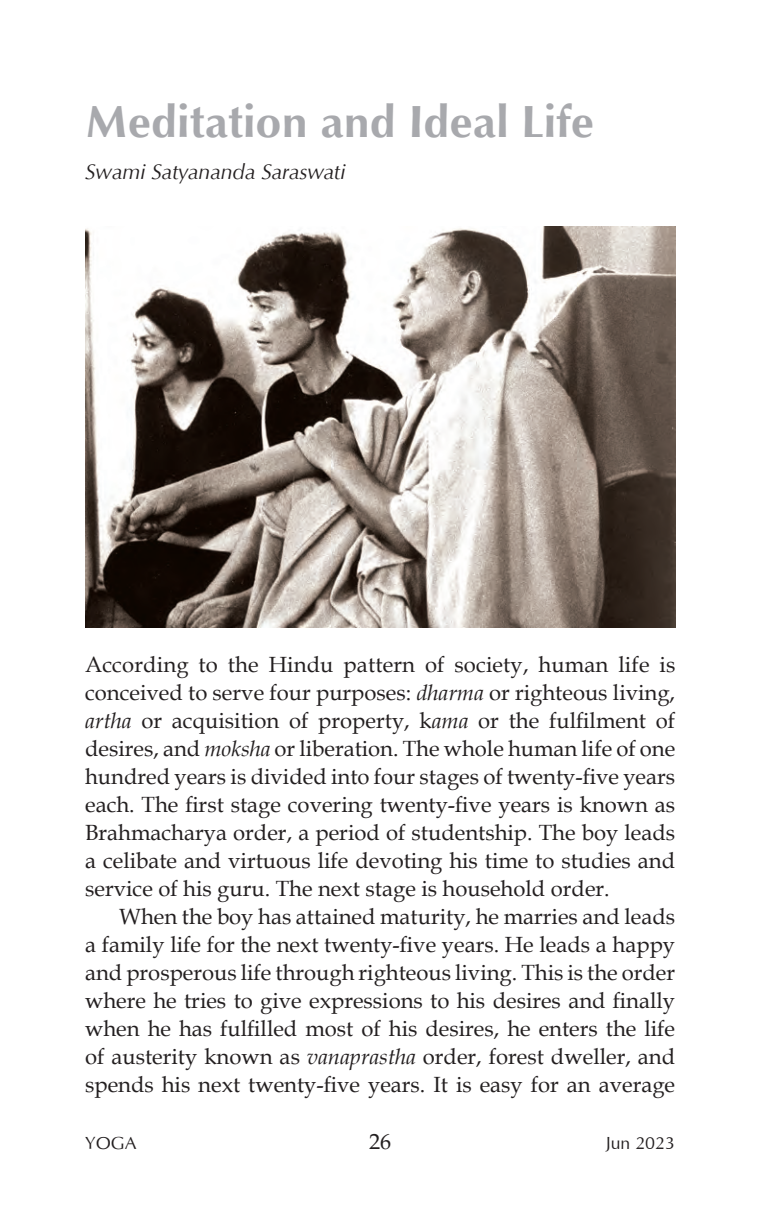
<style>
.page{position:relative;width:783px;height:1225px;background:#fff}
.page>*{position:absolute;margin:0;border:0;box-sizing:border-box;transform-origin:0 0}
.article_head{font:700 46px "Optimum";color:#a8a9ad}
.article_text{font:22px/28px "Book Antiqua";color:#231f20;text-align:justify}
.article_author{font:italic 22px "Optimum";color:#231f20}
.t1{font:18px "Optimum";color:#231f20}
.s1{font-style:italic}
</style>
<div class="page">
<img style="left:85px;top:227px;width:590px;height:401px">
<p class="article_head" style="left:85px;top:95px;width:510px">Meditation and Ideal Life</p>
<p class="article_author" style="left:85px;top:159px;width:262px">Swami Satyananda Saraswati</p>
<p class="article_text" style="left:85px;top:650px;width:591px">According to the Hindu pattern of society, human life is conceived to serve four purposes: <span class="s1">dharma</span> or righteous living, <span class="s1">artha</span> or acquisition of property, k<span class="s1">ama</span> or the fulfilment of desires, and <span class="s1">moksha</span> or liberation. The whole human life of one hundred years is divided into four stages of twenty-five years each. The first stage covering twenty-five years is known as Brahmacharya order, a period of studentship. The boy leads a celibate and virtuous life devoting his time to studies and service of his guru. The next stage is household order.</p>
<p class="article_text" style="left:85px;top:902px;width:591px;text-indent:34px">When the boy has attained maturity, he marries and leads a family life for the next twenty-five years. He leads a happy and prosperous life through righteous living. This is the order where he tries to give expressions to his desires and finally when he has fulfilled most of his desires, he enters the life of austerity known as <span class="s1">vanaprastha</span> order, forest dweller, and spends his next twenty-five years. It is easy for an average</p>
<p class="t1" style="left:85px;top:1131px;width:53px">YOGA</p>
<p class="article_text" style="left:369px;top:1126px;width:23px">26</p>
<p class="t1" style="left:605px;top:1131px;width:71px">Jun 2023</p>
</div>
